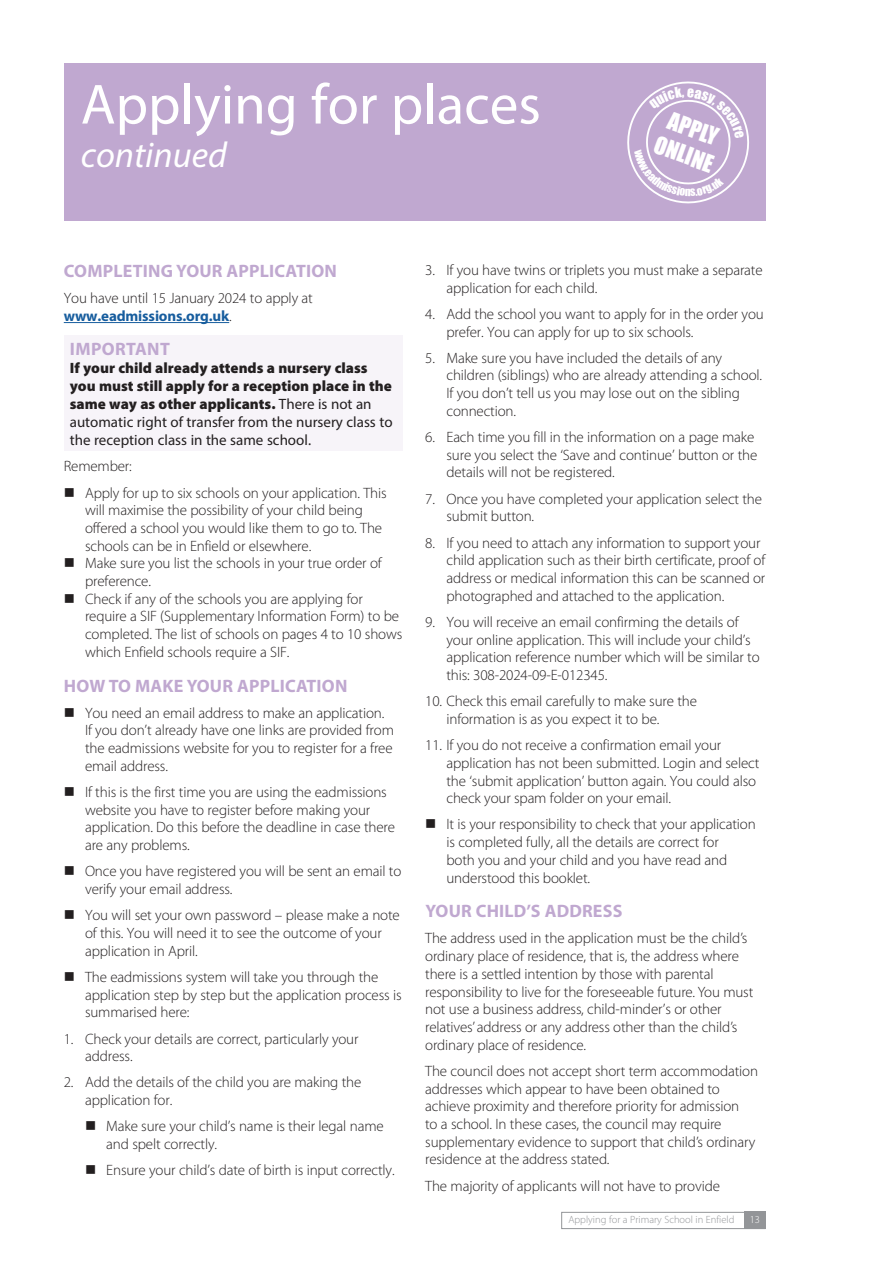
<style>
.page{position:relative;width:893px;height:1263px;background:#fff}
.page>*{position:absolute;margin:0;border:0;box-sizing:border-box;transform-origin:0 0}
.t1{font:57px "Myriad Pro";color:#fff}
.t2{font:italic 36px "Myriad Pro";color:#fff}
.t3{font:22.5px "Impact";color:#fff}
.Front_sec_cap_subs{font:700 18px "Myriad Pro";letter-spacing:.01em;color:#c0a8d0}
.Body_text__2mm{font:300 15px/17.7px "Myriad Pro";letter-spacing:-.01em;color:#231f20}
.Body_text__hanging__2mm{font:300 15px/17.7px "Myriad Pro";letter-spacing:-.01em;color:#231f20}
.Body_text__2mm-2{font:900 15px/18px "Myriad Pro";color:#231f20}
.Body_text__2mm-3{font:700 15px "Myriad Pro";letter-spacing:-.01em;color:#175d9e}
.t4{font:300 10.5px "Myriad Pro";color:#939598}
.t5{font:300 10.5px "Myriad Pro";color:#fff}
.s1{font-weight:300;color:#231f20}
.s2{font-weight:400}
</style>
<div class="page">
<div style="left:561px;top:1212px;width:204px;height:17px;background:#fff;border:1px solid #939598"></div>
<div style="left:744px;top:1212px;width:21px;height:17px;background:#939598"></div>
<div style="left:64px;top:64px;width:701px;height:157px;background:#c0a8d0"></div>
<hr style="left:64px;top:322px;width:165px;height:1px;background:#175d9e">
<div style="left:64px;top:336px;width:338px;height:115px;background:#f7f4f9"></div>
<svg style="left:627px;top:81px;width:122px;height:123px"></svg>
<p class="t1" style="left:81px;top:69px;width:462px">Applying for places</p>
<p class="t2" style="left:81px;top:132px;width:148px">continued</p>
<h3 class="t3" style="left:675px;top:103px;width:53px;rotate:20deg">APPLY</h3>
<h3 class="t3" style="left:661px;top:127px;width:63px;rotate:20deg">ONLINE</h3>
<p class="Front_sec_cap_subs" style="left:64px;top:259px;width:275px">COMPLETING YOUR APPLICATION</p>
<p class="Body_text__2mm" style="left:64px;top:289px;width:251px">You have until 15 January 2024 to apply at</p>
<p class="Body_text__2mm-3" style="left:64px;top:306px;width:170px">www.eadmissions.org.uk<span class="s1">.</span></p>
<p class="Front_sec_cap_subs" style="left:70px;top:337px;width:101px">IMPORTANT</p>
<p class="Body_text__2mm-2" style="left:70px;top:358px;width:324px">If your child already attends a nursery class you must still apply for a reception place in the same way as other applicants. <span class="s2">There is not an automatic right of transfer from the nursery class to the reception class in the same school.</span></p>
<p class="Body_text__2mm" style="left:64px;top:457px;width:70px">Remember:</p>
<p class="Body_text__2mm" style="left:85px;top:483px;width:303px;text-indent:-21px">■ Apply for up to six schools on your application. This will maximise the possibility of your child being offered a school you would like them to go to. The schools can be in Enfield or elsewhere.</p>
<p class="Body_text__2mm" style="left:85px;top:554px;width:298px;text-indent:-21px">■ Make sure you list the schools in your true order of preference.</p>
<p class="Body_text__2mm" style="left:85px;top:590px;width:319px;text-indent:-21px">■ Check if any of the schools you are applying for require a SIF (Supplementary Information Form) to be completed. The list of schools on pages 4 to 10 shows which Enfield schools require a SIF.</p>
<p class="Front_sec_cap_subs" style="left:64px;top:674px;width:285px">HOW TO MAKE YOUR APPLICATION</p>
<p class="Body_text__2mm" style="left:85px;top:704px;width:310px;text-indent:-21px">■ You need an email address to make an application.<br>If you don’t already have one links are provided from the eadmissions website for you to register for a free email address.</p>
<p class="Body_text__2mm" style="left:85px;top:783px;width:311px;text-indent:-21px">■ If this is the first time you are using the eadmissions website you have to register before making your application. Do this before the deadline in case there are any problems.</p>
<p class="Body_text__2mm" style="left:85px;top:862px;width:318px;text-indent:-21px">■ Once you have registered you will be sent an email to verify your email address.</p>
<p class="Body_text__2mm" style="left:85px;top:906px;width:316px;text-indent:-21px">■ You will set your own password – please make a note of this. You will need it to see the outcome of your application in April.</p>
<p class="Body_text__2mm" style="left:85px;top:968px;width:318px;text-indent:-21px">■ The eadmissions system will take you through the application step by step but the application process is summarised here:</p>
<p class="Body_text__hanging__2mm" style="left:85px;top:1029px;width:275px;text-indent:-21px">1. Check your details are correct, particularly your address.</p>
<p class="Body_text__hanging__2mm" style="left:85px;top:1073px;width:278px;text-indent:-21px">2. Add the details of the child you are making the application for.</p>
<p class="Body_text__2mm" style="left:106px;top:1117px;width:279px;text-indent:-21px">■ Make sure your child’s name is their legal name and spelt correctly.</p>
<p class="Body_text__2mm" style="left:85px;top:1161px;width:311px">■ Ensure your child’s date of birth is input correctly.</p>
<p class="Body_text__hanging__2mm" style="left:446px;top:261px;width:318px;text-indent:-21px">3. If you have twins or triplets you must make a separate application for each child.</p>
<p class="Body_text__hanging__2mm" style="left:446px;top:305px;width:319px;text-indent:-21px">4. Add the school you want to apply for in the order you prefer. You can apply for up to six schools.</p>
<p class="Body_text__hanging__2mm" style="left:446px;top:349px;width:317px;text-indent:-21px">5. Make sure you have included the details of any children (siblings) who are already attending a school.<br>If you don’t tell us you may lose out on the sibling connection.</p>
<p class="Body_text__hanging__2mm" style="left:446px;top:428px;width:312px;text-indent:-21px">6. Each time you fill in the information on a page make sure you select the ‘Save and continue’ button or the details will not be registered.</p>
<p class="Body_text__hanging__2mm" style="left:446px;top:490px;width:317px;text-indent:-21px">7. Once you have completed your application select the submit button.</p>
<p class="Body_text__hanging__2mm" style="left:446px;top:534px;width:320px;text-indent:-21px">8. If you need to attach any information to support your child application such as their birth certificate, proof of address or medical information this can be scanned or photographed and attached to the application.</p>
<p class="Body_text__hanging__2mm" style="left:446px;top:613px;width:315px;text-indent:-21px">9. You will receive an email confirming the details of your online application. This will include your child’s application reference number which will be similar to this: 308-2024-09-E-012345.</p>
<p class="Body_text__hanging__2mm" style="left:446px;top:692px;width:252px;text-indent:-21px">10. Check this email carefully to make sure the information is as you expect it to be.</p>
<p class="Body_text__hanging__2mm" style="left:446px;top:736px;width:314px;text-indent:-21px">11. If you do not receive a confirmation email your application has not been submitted. Login and select the ‘submit application’ button again. You could also check your spam folder on your email.</p>
<p class="Body_text__2mm" style="left:446px;top:815px;width:311px;text-indent:-21px">■ It is your responsibility to check that your application is completed fully, all the details are correct for<br>both you and your child and you have read and understood this booklet.</p>
<p class="Front_sec_cap_subs" style="left:425px;top:899px;width:198px">YOUR CHILD’S ADDRESS</p>
<p class="Body_text__2mm" style="left:425px;top:929px;width:330px">The address used in the application must be the child’s ordinary place of residence, that is, the address where there is a settled intention by those with parental responsibility to live for the foreseeable future. You must not use a business address, child-minder’s or other relatives’ address or any address other than the child’s ordinary place of residence.</p>
<p class="Body_text__2mm" style="left:425px;top:1062px;width:334px">The council does not accept short term accommodation addresses which appear to have been obtained to achieve proximity and therefore priority for admission<br>to a school. In these cases, the council may require supplementary evidence to support that child’s ordinary residence at the address stated.</p>
<p class="Body_text__2mm" style="left:425px;top:1176px;width:296px">The majority of applicants will not have to provide</p>
<p class="t4" style="left:568px;top:1213px;width:168px">Applying for a Primary School in Enfield</p>
<p class="t5" style="left:750px;top:1213px;width:12px">13</p>
</div>
